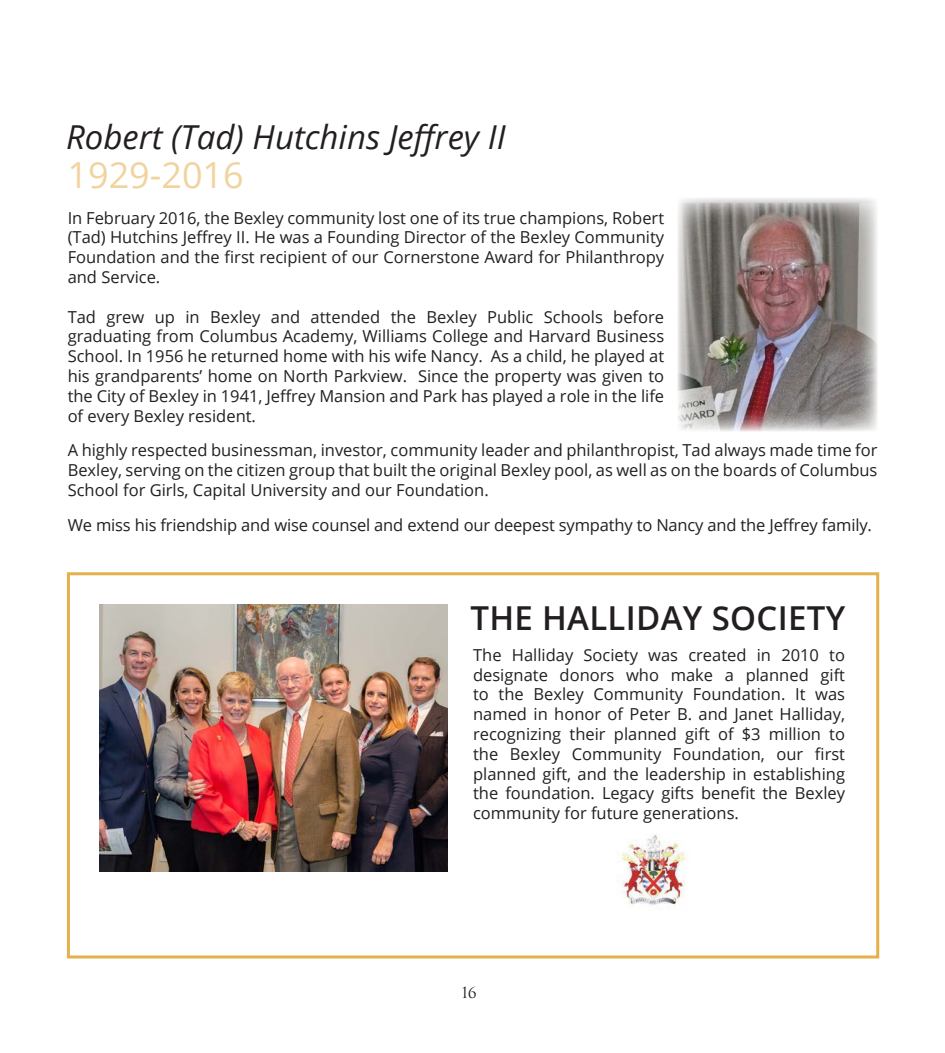
<style>
.page{position:relative;width:945px;height:1053px;background:#fff}
.page>*{position:absolute;margin:0;border:0;box-sizing:border-box;transform-origin:0 0}
.t1{font:36px "Open Sans";color:#f1d39f}
.t2{font:italic 33px "Open Sans";color:#231f20}
.t3{font:600 33px "Open Sans";letter-spacing:.01em;color:#231f20}
.t4{font:16.5px/19.8px "Open Sans";color:#231f20;text-align:justify}
.t5{font:15px "Trajan Pro 3";color:#231f20}
</style>
<div class="page">
<img style="left:678px;top:198px;width:200px;height:233px">
<div style="left:67px;top:572px;width:812px;height:386px;border:3px solid #e5b14b"></div>
<img style="left:100px;top:604px;width:347px;height:267px">
<img style="left:618px;top:834px;width:67px;height:71px">
<h2 class="t2" style="left:66px;top:114px;width:441px">Robert (Tad) Hutchins Jeffrey II</h2>
<h1 class="t1" style="left:68px;top:150px;width:178px">1929-2016</h1>
<p class="t4" style="left:68px;top:207px;width:598px">In February 2016, the Bexley community lost one of its true champions, Robert (Tad) Hutchins Jeffrey II. He was a Founding Director of the Bexley Community Foundation and the first recipient of our Cornerstone Award for Philanthropy and Service.</p>
<p class="t4" style="left:68px;top:306px;width:598px">Tad grew up in Bexley and attended the Bexley Public Schools before graduating from Columbus Academy, Williams College and Harvard Business School. In 1956 he returned home with his wife Nancy. As a child, he played at his grandparents’ home on North Parkview. Since the property was given to the City of Bexley in 1941, Jeffrey Mansion and Park has played a role in the life of every Bexley resident.</p>
<p class="t4" style="left:68px;top:440px;width:811px">A highly respected businessman, investor, community leader and philanthropist, Tad always made time for Bexley, serving on the citizen group that built the original Bexley pool, as well as on the boards of Columbus School for Girls, Capital University and our Foundation.</p>
<p class="t4" style="left:68px;top:515px;width:806px">We miss his friendship and wise counsel and extend our deepest sympathy to Nancy and the Jeffrey family.</p>
<h2 class="t3" style="left:470px;top:594px;width:377px">THE HALLIDAY SOCIETY</h2>
<p class="t4" style="left:473px;top:644px;width:374px">The Halliday Society was created in 2010 to designate donors who make a planned gift to the Bexley Community Foundation. It was named in honor of Peter B. and Janet Halliday, recognizing their planned gift of $3 million to the Bexley Community Foundation, our first planned gift, and the leadership in establishing the foundation. Legacy gifts benefit the Bexley community for future generations.</p>
<p class="t5" style="left:462px;top:983px;width:16px">16</p>
</div>
